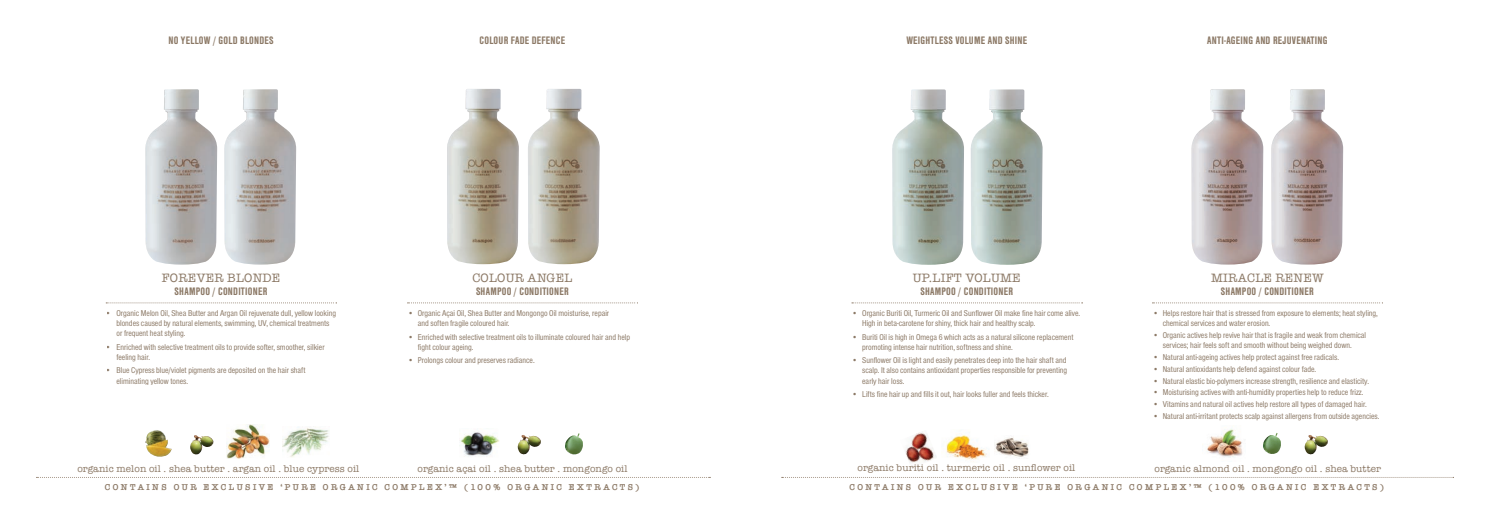
<style>
.page{position:relative;width:1489px;height:525px;background:#fff}
.page>*{position:absolute;margin:0;border:0;box-sizing:border-box;transform-origin:0 0}
.t1{font:12.5px "American Typewriter";letter-spacing:.02em;color:#8b7865}
.t2{font:700 condensed 11.25px "Nimbus Sans T";letter-spacing:.02em;color:#8b7865}
.t3{font:10px "American Typewriter";letter-spacing:.01em;color:#8b7865}
.t4{font:condensed 8.75px/10px "Nimbus Sans T";color:#8b7865}
.t5{font:600 8.75px "American Typewriter";letter-spacing:.27em;color:#8b7865}
</style>
<div class="page">
<img style="left:1191px;top:89px;width:72px;height:175px">
<img style="left:1271px;top:89px;width:72px;height:175px">
<svg style="left:1152px;top:302px;width:231px;height:1px"></svg>
<img style="left:1304px;top:435px;width:23px;height:19px">
<img style="left:1263px;top:433px;width:17px;height:21px">
<img style="left:1202px;top:429px;width:41px;height:29px">
<img style="left:447px;top:89px;width:72px;height:175px">
<img style="left:528px;top:89px;width:72px;height:175px">
<img style="left:145px;top:89px;width:72px;height:175px">
<img style="left:224px;top:89px;width:72px;height:175px">
<svg style="left:106px;top:302px;width:231px;height:1px"></svg>
<svg style="left:407px;top:302px;width:231px;height:1px"></svg>
<img style="left:226px;top:424px;width:44px;height:34px">
<img style="left:190px;top:435px;width:24px;height:19px">
<img style="left:145px;top:430px;width:27px;height:27px">
<img style="left:283px;top:427px;width:46px;height:30px">
<img style="left:459px;top:432px;width:40px;height:24px">
<img style="left:517px;top:435px;width:24px;height:19px">
<img style="left:565px;top:433px;width:18px;height:22px">
<img style="left:892px;top:89px;width:72px;height:176px">
<img style="left:970px;top:89px;width:72px;height:176px">
<svg style="left:851px;top:302px;width:231px;height:1px"></svg>
<img style="left:946px;top:435px;width:41px;height:27px">
<img style="left:994px;top:437px;width:35px;height:20px">
<img style="left:905px;top:432px;width:31px;height:31px">
<svg style="left:781px;top:477px;width:672px;height:1px"></svg>
<svg style="left:36px;top:477px;width:674px;height:1px"></svg>
<p class="t2" style="left:168px;top:34px;width:107px">NO YELLOW / GOLD BLONDES</p>
<p class="t2" style="left:479px;top:34px;width:87px">COLOUR FADE DEFENCE</p>
<p class="t2" style="left:906px;top:34px;width:122px">WEIGHTLESS VOLUME AND SHINE</p>
<p class="t2" style="left:1207px;top:34px;width:122px">ANTI-AGEING AND REJUVENATING</p>
<p class="t1" style="left:162px;top:268px;width:120px">FOREVER BLONDE</p>
<p class="t2" style="left:175px;top:284px;width:94px">SHAMPOO / CONDITIONER</p>
<p class="t1" style="left:472px;top:268px;width:101px">COLOUR ANGEL</p>
<p class="t2" style="left:476px;top:284px;width:94px">SHAMPOO / CONDITIONER</p>
<p class="t1" style="left:912px;top:268px;width:109px">UP.LIFT VOLUME</p>
<p class="t2" style="left:920px;top:284px;width:94px">SHAMPOO / CONDITIONER</p>
<p class="t1" style="left:1210px;top:268px;width:114px">MIRACLE RENEW</p>
<p class="t2" style="left:1220px;top:284px;width:94px">SHAMPOO / CONDITIONER</p>
<p class="t4" style="left:116px;top:308px;width:221px;text-indent:-11px">• Organic Melon Oil, Shea Butter and Argan Oil rejuvenate dull, yellow looking blondes caused by natural elements, swimming, UV, chemical treatments or frequent heat styling.</p>
<p class="t4" style="left:116px;top:341px;width:210px;text-indent:-11px">• Enriched with selective treatment oils to provide softer, smoother, silkier feeling hair.</p>
<p class="t4" style="left:116px;top:365px;width:191px;text-indent:-11px">• Blue Cypress blue/violet pigments are deposited on the hair shaft eliminating yellow tones.</p>
<p class="t4" style="left:418px;top:308px;width:193px;text-indent:-11px">• Organic Açai Oil, Shea Butter and Mongongo Oil moisturise, repair and soften fragile coloured hair.</p>
<p class="t4" style="left:418px;top:331px;width:214px;text-indent:-11px">• Enriched with selective treatment oils to illuminate coloured hair and help fight colour ageing.</p>
<p class="t4" style="left:407px;top:355px;width:129px">• Prolongs colour and preserves radiance.</p>
<p class="t4" style="left:862px;top:308px;width:219px;text-indent:-11px">• Organic Buriti Oil, Turmeric Oil and Sunflower Oil make fine hair come alive.<br>High in beta-carotene for shiny, thick hair and healthy scalp.</p>
<p class="t4" style="left:862px;top:331px;width:213px;text-indent:-11px">• Buriti Oil is high in Omega 6 which acts as a natural silicone replacement promoting intense hair nutrition, softness and shine.</p>
<p class="t4" style="left:862px;top:355px;width:206px;text-align:justify;text-indent:-11px">• Sunflower Oil is light and easily penetrates deep into the hair shaft and scalp. It also contains antioxidant properties responsible for preventing early hair loss.</p>
<p class="t4" style="left:851px;top:389px;width:199px">• Lifts fine hair up and fills it out, hair looks fuller and feels thicker.</p>
<p class="t4" style="left:1162px;top:308px;width:217px;text-indent:-11px">• Helps restore hair that is stressed from exposure to elements; heat styling, chemical services and water erosion.</p>
<p class="t4" style="left:1152px;top:330px;width:215px;text-align:center">• Organic actives help revive hair that is fragile and weak from chemical services; hair feels soft and smooth without being weighed down.</p>
<p class="t4" style="left:1152px;top:351px;width:188px">• Natural anti-ageing actives help protect against free radicals.</p>
<p class="t4" style="left:1152px;top:363px;width:166px">• Natural antioxidants help defend against colour fade.</p>
<p class="t4" style="left:1152px;top:375px;width:218px">• Natural elastic bio-polymers increase strength, resilience and elasticity.</p>
<p class="t4" style="left:1152px;top:387px;width:213px">• Moisturising actives with anti-humidity properties help to reduce frizz.</p>
<p class="t4" style="left:1152px;top:399px;width:216px">• Vitamins and natural oil actives help restore all types of damaged hair.</p>
<p class="t4" style="left:1152px;top:410px;width:229px">• Natural anti-irritant protects scalp against allergens from outside agencies.</p>
<p class="t3" style="left:77px;top:460px;width:283px">organic melon oil . shea butter . argan oil . blue cypress oil</p>
<p class="t3" style="left:417px;top:460px;width:211px">organic açai oil . shea butter . mongongo oil</p>
<p class="t3" style="left:857px;top:460px;width:219px">organic buriti oil . turmeric oil . sunflower oil</p>
<p class="t3" style="left:1154px;top:460px;width:228px">organic almond oil . mongongo oil . shea butter</p>
<p class="t5" style="left:105px;top:480px;width:536px">CONTAINS OUR EXCLUSIVE ‘PURE ORGANIC COMPLEX’™ (100% ORGANIC EXTRACTS)</p>
<p class="t5" style="left:849px;top:480px;width:536px">CONTAINS OUR EXCLUSIVE ‘PURE ORGANIC COMPLEX’™ (100% ORGANIC EXTRACTS)</p>
</div>
